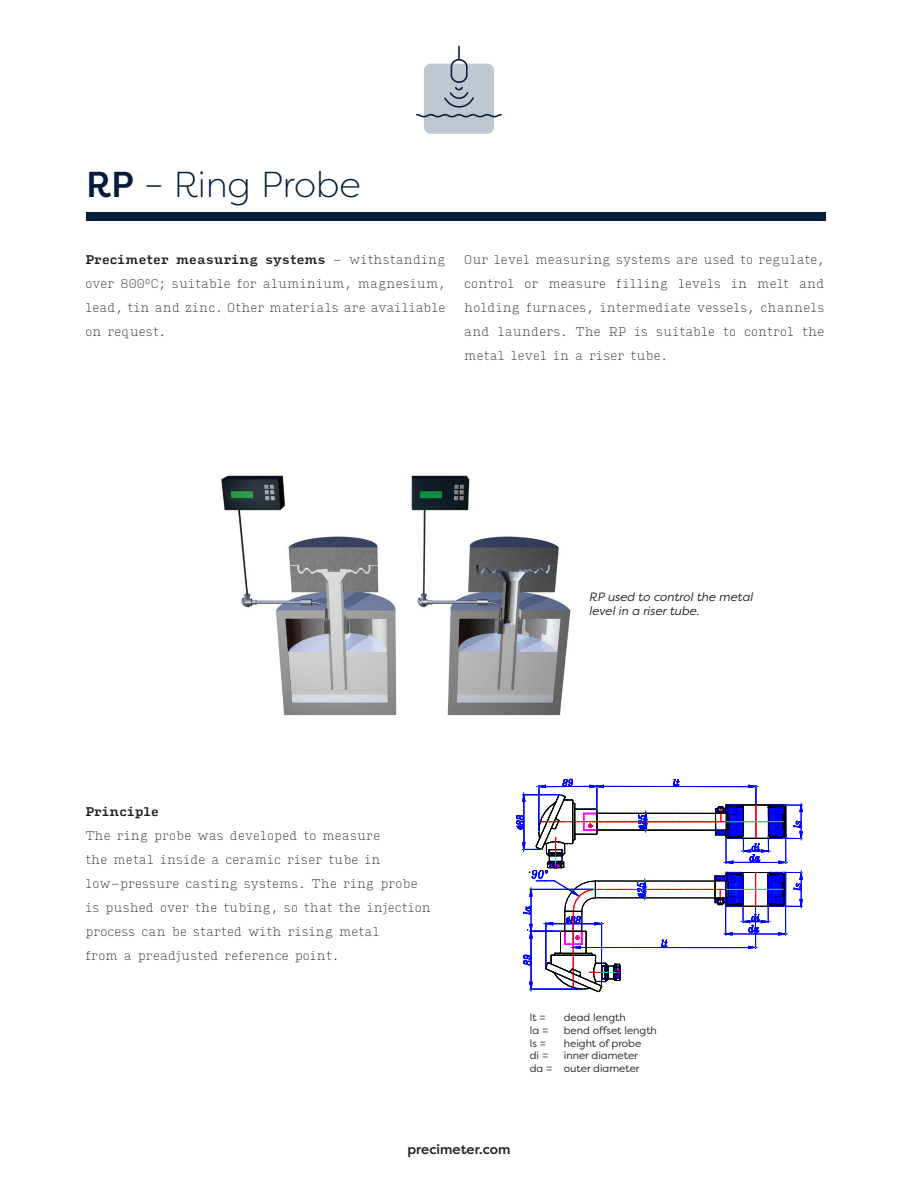
<style>
.page{position:relative;width:918px;height:1188px;background:#fff}
.page>*{position:absolute;margin:0;border:0;box-sizing:border-box;transform-origin:0 0}
.t1{font:300 36px "Filson Pro";color:#041d3b}
.t2{font:500 13.5px "Filson Pro";color:#231f20}
.t3{font:13.5px "Filson Pro";color:#231f20}
.t4{font:100 12px/24px "Input Serif";letter-spacing:-.05em;color:#231f20;text-align:justify}
.t5{font:italic 12px/14.4px "Filson Pro";color:#231f20}
.t6{font:500 12px "Input Serif";letter-spacing:-.06em;color:#231f20}
.t7{font:10.5px/12.6px "Filson Pro";color:#231f20;text-align:right}
.t8{font:10.5px/12.6px "Filson Pro";color:#4b4c4d;text-align:right}
.s1{font-weight:500}
</style>
<div class="page">
<img style="left:221px;top:475px;width:350px;height:241px">
<div style="left:86px;top:213px;width:739px;height:8px;background:#041d3b"></div>
<div style="left:424px;top:64px;width:70px;height:70px;background:#bdc8d1;border-radius:7px"></div>
<svg style="left:416px;top:46px;width:86px;height:72px"></svg>
<svg style="left:516px;top:779px;width:286px;height:213px"></svg>
<h1 class="t1" style="left:89px;top:162px;width:276px"><span class="s1">RP</span> – Ring Probe</h1>
<p class="t4" style="left:85px;top:247px;width:362px"><span class="s1">Precimeter measuring systems</span> - withstanding over 800°C; suitable for aluminium, magnesium, lead, tin and zinc. Other materials are availiable on request.</p>
<p class="t4" style="left:464px;top:247px;width:362px">Our level measuring systems are used to regulate, control or measure filling levels in melt and holding furnaces, intermediate vessels, channels and launders. The RP is suitable to control the metal level in a riser tube.</p>
<p class="t4" style="left:88px;top:247px;width:362px"><span class="s1">Precimeter measuring systems</span> - withstanding over 800°C; suitable for aluminium, magnesium, lead, tin and zinc. Other materials are availiable on request.</p>
<p class="t4" style="left:466px;top:247px;width:362px">Our level measuring systems are used to regulate, control or measure filling levels in melt and holding furnaces, intermediate vessels, channels and launders. The RP is suitable to control the metal level in a riser tube.</p>
<p class="t5" style="left:589px;top:589px;width:165px">RP used to control the metal level in a riser tube.</p>
<p class="t5" style="left:591px;top:589px;width:165px">RP used to control the metal level in a riser tube.</p>
<p class="t6" style="left:85px;top:801px;width:76px">Principle</p>
<p class="t4" style="left:85px;top:823px;width:348px;text-align:left">The ring probe was developed to measure<br>the metal inside a ceramic riser tube in low-pressure casting systems. The ring probe is pushed over the tubing, so that the injection process can be started with rising metal<br>from a preadjusted reference point.</p>
<p class="t6" style="left:88px;top:801px;width:76px">Principle</p>
<p class="t4" style="left:88px;top:823px;width:348px;text-align:left">The ring probe was developed to measure<br>the metal inside a ceramic riser tube in low-pressure casting systems. The ring probe is pushed over the tubing, so that the injection process can be started with rising metal<br>from a preadjusted reference point.</p>
<p class="t7" style="left:530px;top:1011px;width:18px">lt =</p>
<p class="t7" style="left:564px;top:1011px;width:63px">dead length</p>
<p class="t7" style="left:530px;top:1024px;width:20px">la =</p>
<p class="t7" style="left:564px;top:1024px;width:95px">bend offset length</p>
<p class="t7" style="left:530px;top:1036px;width:18px">ls =</p>
<p class="t7" style="left:564px;top:1036px;width:79px">height of probe</p>
<p class="t7" style="left:530px;top:1049px;width:20px">di =</p>
<p class="t8" style="left:532px;top:1011px;width:18px">lt =</p>
<p class="t8" style="left:566px;top:1011px;width:63px">dead length</p>
<p class="t8" style="left:532px;top:1024px;width:20px">la =</p>
<p class="t8" style="left:566px;top:1024px;width:95px">bend offset length</p>
<p class="t8" style="left:532px;top:1036px;width:18px">ls =</p>
<p class="t8" style="left:566px;top:1036px;width:79px">height of probe</p>
<p class="t8" style="left:532px;top:1049px;width:20px">di =</p>
<p class="t7" style="left:530px;top:1049px;width:111px">inner diameter<br>da = outer diameter</p>
<p class="t8" style="left:532px;top:1049px;width:111px">inner diameter<br>da = outer diameter</p>
<p class="t2" style="left:407px;top:1140px;width:105px">precimeter.com</p>
<p class="t3" style="left:450px;top:1143px;width:17px">27</p>
</div>
